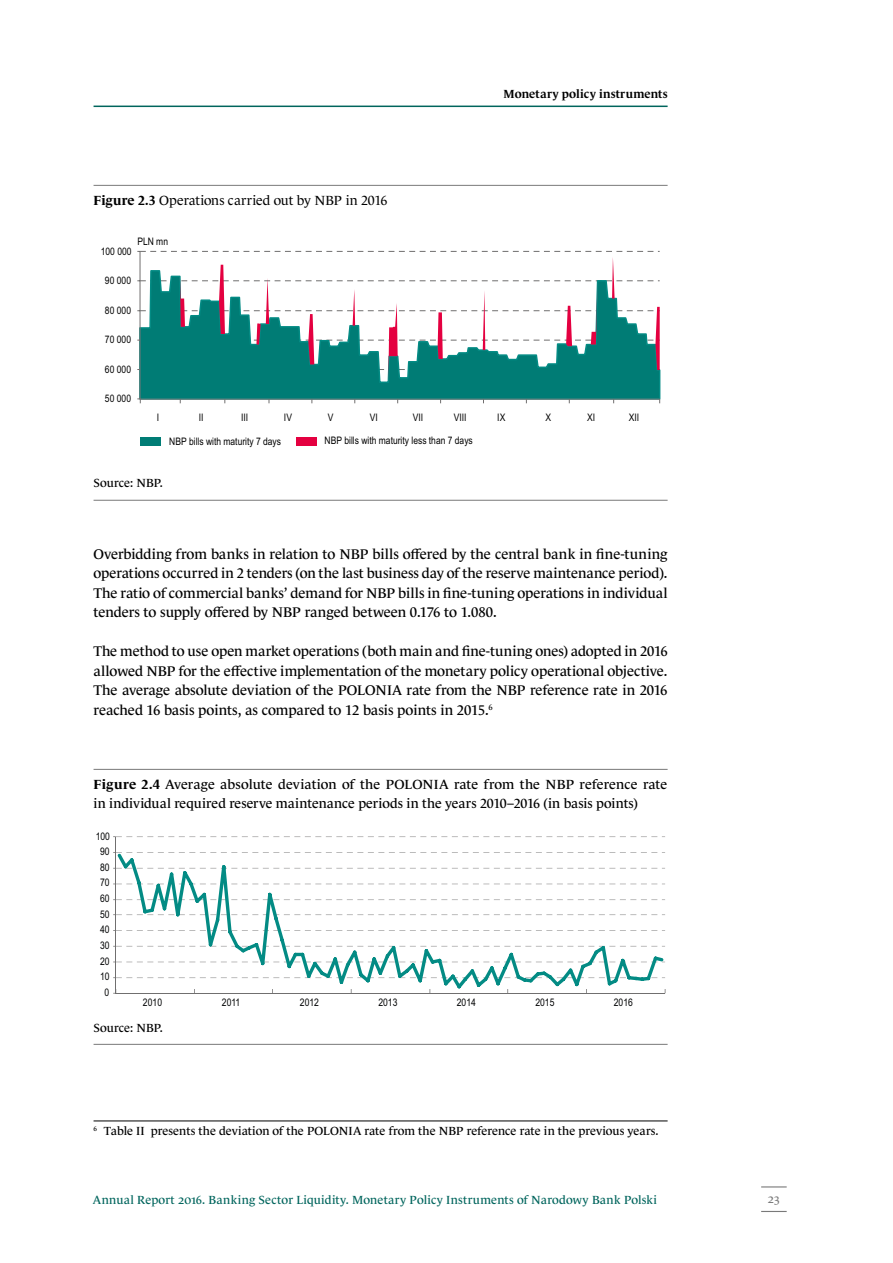
<style>
.page{position:relative;width:893px;height:1263px;background:#fff}
.page>*{position:absolute;margin:0;border:0;box-sizing:border-box;transform-origin:0 0}
.t1{font:14.25px/19.5px "Le Monde Journal Pro";letter-spacing:-.005em;color:#000;text-align:justify}
.t2{font:13.5px/19.5px "Le Monde Journal Pro";letter-spacing:.005em;color:#000}
.t3{font:13.5px "Le Monde Journal Pro";letter-spacing:-.01em;color:#000}
.t4{font:12px "Le Monde Journal Pro";color:#000}
.t5{font:12px "Le Monde Journal Pro";letter-spacing:.02em;color:#00655d}
.t6{font:600 expanded 12px "Le Monde Journal Pro";letter-spacing:.015em;color:#000}
.t7{font:12px "Le Monde Journal Pro";color:#797979}
.t8{font:10.5px "Arial Narrow";color:#010203}
.t9{font:10.35px "Arial Narrow";color:#000}
.s1{font-weight:700}
</style>
<div class="page">
<svg style="left:761px;top:1186px;width:26px;height:1px"></svg>
<svg style="left:761px;top:1211px;width:26px;height:1px"></svg>
<hr style="left:94px;top:106px;width:574px;height:1px;background:#00655d">
<hr style="left:94px;top:1120px;width:574px;height:1px;background:#000">
<hr style="left:94px;top:185px;width:574px;height:1px;background:#797979">
<hr style="left:94px;top:500px;width:574px;height:1px;background:#797979">
<svg style="left:138px;top:269px;width:522px;height:130px"></svg>
<svg style="left:141px;top:258px;width:519px;height:124px"></svg>
<hr style="left:140px;top:251px;width:1px;height:148px;background:#706f6f">
<svg style="left:137px;top:369px;width:523px;height:1px"></svg>
<svg style="left:137px;top:340px;width:523px;height:1px"></svg>
<svg style="left:137px;top:310px;width:523px;height:1px"></svg>
<svg style="left:137px;top:280px;width:523px;height:1px"></svg>
<svg style="left:137px;top:251px;width:523px;height:1px"></svg>
<hr style="left:140px;top:399px;width:520px;height:1px;background:#706f6f">
<div style="left:140px;top:437px;width:21px;height:9px;background:#007c75"></div>
<div style="left:296px;top:437px;width:21px;height:9px;background:#e40040"></div>
<svg style="left:137px;top:398px;width:4px;height:5px"></svg>
<hr style="left:94px;top:769px;width:574px;height:1px;background:#797979">
<hr style="left:94px;top:1044px;width:574px;height:1px;background:#797979">
<svg style="left:116px;top:836px;width:549px;height:142px"></svg>
<hr style="left:115px;top:837px;width:1px;height:156px;background:#706f6f">
<hr style="left:116px;top:993px;width:549px;height:1px;background:#706f6f">
<svg style="left:117px;top:853px;width:547px;height:136px"></svg>
<p class="t3" style="left:94px;top:190px;width:295px"><span class="s1">Figure 2.3</span> Operations carried out by NBP in 2016</p>
<p class="t9" style="left:137px;top:234px;width:32px">PLN mn</p>
<p class="t9" style="left:101px;top:243px;width:32px">100 000</p>
<p class="t9" style="left:105px;top:273px;width:28px">90 000</p>
<p class="t9" style="left:105px;top:303px;width:28px">80 000</p>
<p class="t9" style="left:105px;top:332px;width:28px">70 000</p>
<p class="t9" style="left:105px;top:362px;width:28px">60 000</p>
<p class="t9" style="left:105px;top:391px;width:28px">50 000</p>
<p class="t6" style="left:504px;top:84px;width:165px">Monetary policy instruments</p>
<p class="t9" style="left:157px;top:410px;width:4px">I</p>
<p class="t9" style="left:199px;top:410px;width:6px">II</p>
<p class="t9" style="left:241px;top:410px;width:9px">III</p>
<p class="t9" style="left:284px;top:410px;width:10px">IV</p>
<p class="t9" style="left:328px;top:410px;width:7px">V</p>
<p class="t9" style="left:370px;top:410px;width:10px">VI</p>
<p class="t9" style="left:413px;top:410px;width:12px">VII</p>
<p class="t9" style="left:454px;top:410px;width:14px">VIII</p>
<p class="t9" style="left:497px;top:410px;width:10px">IX</p>
<p class="t9" style="left:545px;top:410px;width:7px">X</p>
<p class="t9" style="left:587px;top:410px;width:10px">XI</p>
<p class="t9" style="left:629px;top:410px;width:12px">XII</p>
<p class="t9" style="left:169px;top:433px;width:113px">NBP bills with maturity 7 days</p>
<p class="t9" style="left:325px;top:433px;width:150px">NBP bills with maturity less than 7 days</p>
<p class="t4" style="left:94px;top:474px;width:71px">Source: NBP.</p>
<p class="t1" style="left:94px;top:542px;width:576px">Overbidding from banks in relation to NBP bills offered by the central bank in fine-tuning operations occurred in 2 tenders (on the last business day of the reserve maintenance period).<br>The ratio of commercial banks’ demand for NBP bills in fine-tuning operations in individual tenders to supply offered by NBP ranged between 0.176 to 1.080.</p>
<p class="t1" style="left:94px;top:640px;width:576px">The method to use open market operations (both main and fine-tuning ones) adopted in 2016 allowed NBP for the effective implementation of the monetary policy operational objective.<br>The average absolute deviation of the POLONIA rate from the NBP reference rate in 2016 reached 16 basis points, as compared to 12 basis points in 2015.<sup>6</sup></p>
<p class="t2" style="left:94px;top:773px;width:575px"><span class="s1">Figure 2.4</span> Average absolute deviation of the POLONIA rate from the NBP reference rate in individual required reserve maintenance periods in the years 2010–2016 (in basis points)</p>
<p class="t8" style="left:96px;top:828px;width:16px">100</p>
<p class="t8" style="left:100px;top:844px;width:11px">90</p>
<p class="t8" style="left:100px;top:859px;width:11px">80</p>
<p class="t8" style="left:100px;top:875px;width:11px">70</p>
<p class="t8" style="left:100px;top:891px;width:11px">60</p>
<p class="t8" style="left:100px;top:906px;width:11px">50</p>
<p class="t8" style="left:100px;top:922px;width:11px">40</p>
<p class="t8" style="left:100px;top:937px;width:11px">30</p>
<p class="t8" style="left:100px;top:953px;width:11px">20</p>
<p class="t8" style="left:100px;top:969px;width:11px">10</p>
<p class="t8" style="left:105px;top:984px;width:6px">0</p>
<p class="t8" style="left:143px;top:994px;width:21px">2010</p>
<p class="t8" style="left:222px;top:994px;width:20px">2011</p>
<p class="t8" style="left:300px;top:994px;width:21px">2012</p>
<p class="t8" style="left:378px;top:994px;width:21px">2013</p>
<p class="t8" style="left:457px;top:994px;width:21px">2014</p>
<p class="t8" style="left:535px;top:994px;width:21px">2015</p>
<p class="t8" style="left:614px;top:994px;width:21px">2016</p>
<p class="t4" style="left:94px;top:1018px;width:71px">Source: NBP.</p>
<p class="t4" style="left:94px;top:1122px;width:567px"><sup>6</sup> Table II presents the deviation of the POLONIA rate from the NBP reference rate in the previous years.</p>
<p class="t5" style="left:93px;top:1191px;width:566px">Annual Report 2016. Banking Sector Liquidity. Monetary Policy Instruments of Narodowy Bank Polski</p>
<p class="t7" style="left:768px;top:1190px;width:14px">23</p>
</div>
